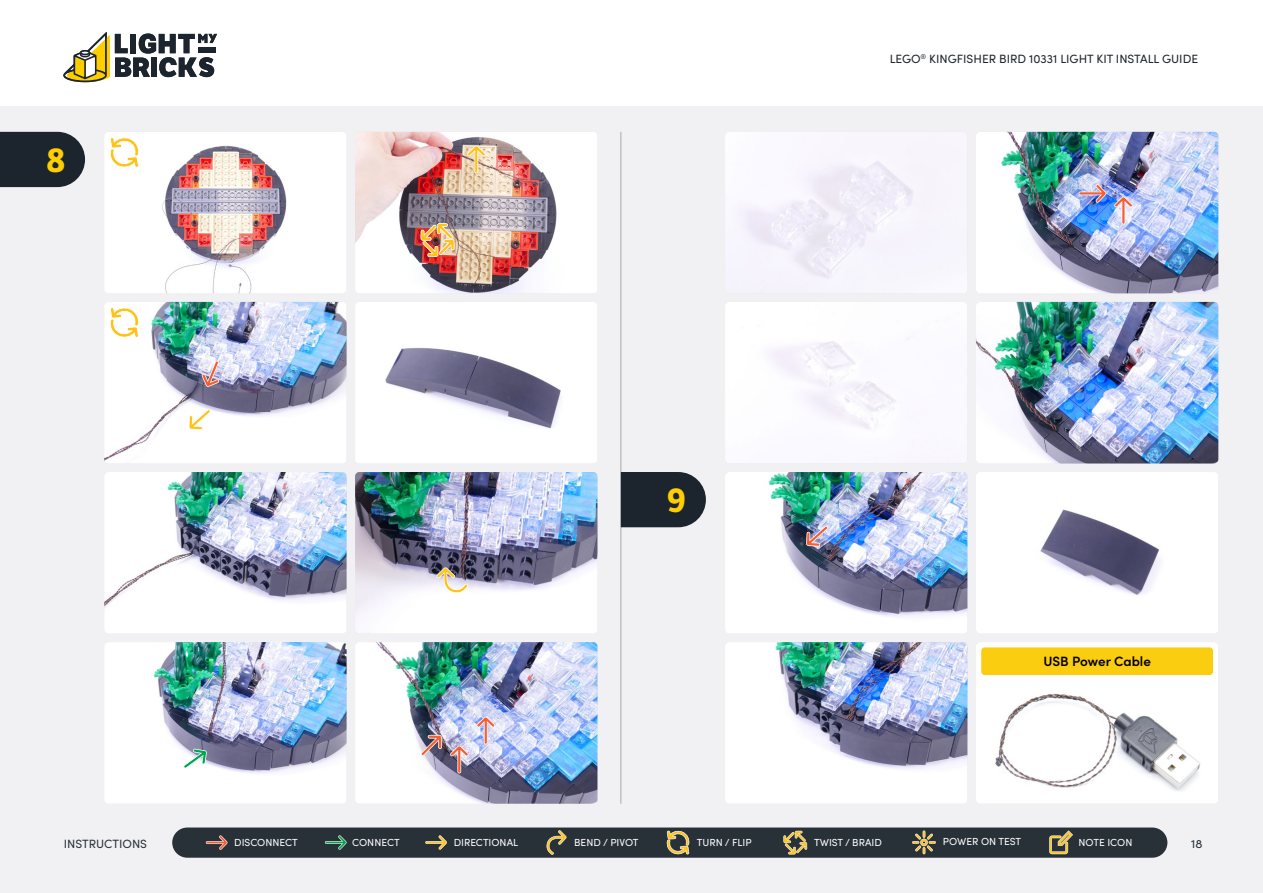
<style>
.page{position:relative;width:1263px;height:893px;background:#fff}
.page>*{position:absolute;margin:0;border:0;box-sizing:border-box;transform-origin:0 0}
.t1{font:700 33px "LFT Etica";color:#ffcd03}
.t2{font:600 13.5px "Sofia Pro";color:#000}
.t3{font:12px "Sofia Pro";color:#1c252d}
.t4{font:12px "Sofia Pro";color:#283038}
.t5{font:10.2px "Sofia Pro";color:#fff}
</style>
<div class="page">
<div style="left:0;top:106px;width:1263px;height:787px;background:#f1f1f3"></div>
<hr style="left:621px;top:132px;width:1px;height:672px;background:#000">
<div style="left:172px;top:827px;width:995px;height:31px;background:#283038;border-radius:15px"></div>
<svg style="left:783px;top:831px;width:24px;height:23px"></svg>
<svg style="left:206px;top:835px;width:22px;height:15px"></svg>
<svg style="left:325px;top:835px;width:22px;height:15px"></svg>
<svg style="left:425px;top:835px;width:22px;height:15px"></svg>
<svg style="left:546px;top:830px;width:21px;height:25px"></svg>
<svg style="left:1049px;top:830px;width:24px;height:24px"></svg>
<svg style="left:912px;top:830px;width:24px;height:24px"></svg>
<svg style="left:666px;top:830px;width:24px;height:25px"></svg>
<svg style="left:63px;top:32px;width:154px;height:50px"></svg>
<svg style="left:0;top:132px;width:85px;height:55px;background:#2a333a"></svg>
<svg style="left:621px;top:472px;width:85px;height:55px;background:#2a333a"></svg>
<img style="left:355px;top:132px;width:242px;height:161px">
<img style="left:976px;top:132px;width:242px;height:161px">
<img style="left:105px;top:132px;width:241px;height:161px">
<img style="left:726px;top:132px;width:241px;height:161px">
<img style="left:355px;top:302px;width:242px;height:161px">
<img style="left:976px;top:302px;width:242px;height:161px">
<img style="left:355px;top:472px;width:242px;height:161px">
<img style="left:976px;top:472px;width:242px;height:161px">
<img style="left:355px;top:642px;width:242px;height:162px">
<img style="left:976px;top:643px;width:242px;height:160px">
<div style="left:981px;top:647px;width:232px;height:28px;background:#fbcd10;border-radius:3px"></div>
<img style="left:104px;top:472px;width:243px;height:161px">
<img style="left:725px;top:472px;width:242px;height:161px">
<img style="left:104px;top:302px;width:243px;height:161px">
<div style="left:725px;top:302px;width:242px;height:161px;background:#fbfaff"></div>
<img style="left:105px;top:642px;width:242px;height:161px">
<img style="left:725px;top:642px;width:242px;height:161px">
<svg style="left:421px;top:223px;width:34px;height:34px"></svg>
<svg style="left:109px;top:306px;width:31px;height:33px"></svg>
<svg style="left:109px;top:136px;width:31px;height:33px"></svg>
<svg style="left:467px;top:145px;width:19px;height:28px"></svg>
<svg style="left:189px;top:409px;width:22px;height:21px"></svg>
<svg style="left:806px;top:526px;width:22px;height:21px"></svg>
<svg style="left:1078px;top:184px;width:29px;height:19px"></svg>
<svg style="left:1114px;top:196px;width:19px;height:28px"></svg>
<svg style="left:450px;top:745px;width:19px;height:28px"></svg>
<svg style="left:476px;top:716px;width:19px;height:28px"></svg>
<svg style="left:421px;top:735px;width:21px;height:21px"></svg>
<svg style="left:202px;top:360px;width:17px;height:27px"></svg>
<svg style="left:183px;top:749px;width:24px;height:20px"></svg>
<svg style="left:436px;top:567px;width:32px;height:26px"></svg>
<h1 class="t1" style="left:46px;top:140px;width:20px">8</h1>
<h1 class="t1" style="left:667px;top:480px;width:20px">9</h1>
<p class="t3" style="left:890px;top:50px;width:310px">LEGO<sup>®</sup> KINGFISHER BIRD 10331 LIGHT KIT INSTALL GUIDE</p>
<h2 class="t2" style="left:1043px;top:651px;width:109px">USB Power Cable</h2>
<p class="t4" style="left:64px;top:835px;width:85px">INSTRUCTIONS</p>
<p class="t5" style="left:234px;top:835px;width:65px">DISCONNECT</p>
<p class="t5" style="left:352px;top:835px;width:49px">CONNECT</p>
<p class="t5" style="left:454px;top:835px;width:66px">DIRECTIONAL</p>
<p class="t5" style="left:574px;top:835px;width:66px">BEND / PIVOT</p>
<p class="t5" style="left:697px;top:835px;width:56px">TURN / FLIP</p>
<p class="t5" style="left:814px;top:835px;width:69px">TWIST / BRAID</p>
<p class="t5" style="left:943px;top:834px;width:80px">POWER ON TEST</p>
<p class="t5" style="left:1078px;top:835px;width:55px">NOTE ICON</p>
<p class="t4" style="left:1191px;top:835px;width:13px">18</p>
</div>
